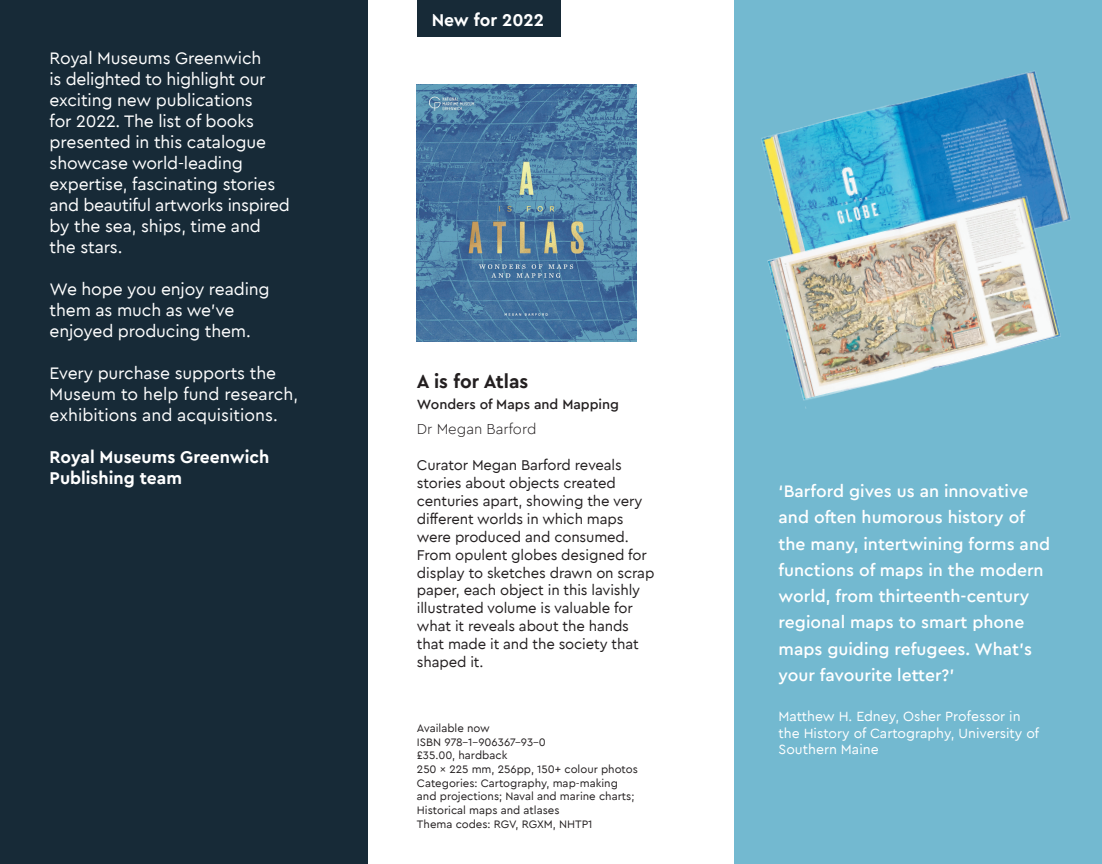
<style>
.page{position:relative;width:1102px;height:864px;background:#fff}
.page>*{position:absolute;margin:0;border:0;box-sizing:border-box;transform-origin:0 0}
.t1{font:700 19.25px "Cera PRO";color:#231f20}
.t2{font:17.5px/21px "Cera PRO";letter-spacing:-.01em;color:#fff}
.t3{font:500 17.5px/26.2px "Cera PRO";color:#fff}
.t4{font:700 17.5px/21px "Cera PRO";color:#fff}
.t5{font:14.88px/17.8px "Cera PRO";letter-spacing:-.01em;color:#231f20}
.t6{font:300 14.88px "Cera PRO";color:#231f20}
.t7{font:14px/16.8px "Cera PRO";color:#fff}
.t8{font:500 14px "Cera PRO";color:#231f20}
.t9{font:11.38px/13.7px "Cera PRO";color:#231f20}
</style>
<div class="page">
<div style="left:734px;top:0;width:367px;height:863px;background:#73b9d0"></div>
<img style="left:416px;top:84px;width:221px;height:257px">
<div style="left:417px;top:0;width:144px;height:36px;background:#172a37"></div>
<img style="left:761px;top:70px;width:310px;height:148px">
<div style="left:0;top:0;width:367px;height:863px;background:#172a37"></div>
<img style="left:763px;top:188px;width:307px;height:221px">
<p class="t2" style="left:50px;top:47px;width:242px">Royal Museums Greenwich<br>is delighted to highlight our exciting new publications<br>for 2022. The list of books presented in this catalogue showcase world-leading expertise, fascinating stories and beautiful artworks inspired by the sea, ships, time and the stars.</p>
<p class="t2" style="left:50px;top:278px;width:222px">We hope you enjoy reading them as much as we’ve enjoyed producing them.</p>
<p class="t2" style="left:50px;top:362px;width:250px">Every purchase supports the<br>Museum to help fund research, exhibitions and acquisitions.</p>
<p class="t4" style="left:50px;top:446px;width:221px">Royal Museums Greenwich<br>Publishing team</p>
<p class="t4" style="left:432px;top:9px;width:113px">New for 2022</p>
<p class="t1" style="left:417px;top:368px;width:113px">A is for Atlas</p>
<p class="t8" style="left:417px;top:395px;width:203px">Wonders of Maps and Mapping</p>
<p class="t6" style="left:417px;top:418px;width:121px">Dr Megan Barford</p>
<p class="t5" style="left:417px;top:455px;width:239px">Curator Megan Barford reveals stories about objects created centuries apart, showing the very different worlds in which maps were produced and consumed.<br>From opulent globes designed for display to sketches drawn on scrap paper, each object in this lavishly illustrated volume is valuable for what it reveals about the hands that made it and the society that shaped it.</p>
<p class="t9" style="left:417px;top:720px;width:222px">Available now<br>ISBN 978-1-906367-93-0<br>£35.00, hardback<br>250 x 225 mm, 256pp, 150+ colour photos<br>Categories: Cartography, map-making and projections; Naval and marine charts;<br>Historical maps and atlases<br>Thema codes: RGV, RGXM, NHTP1</p>
<p class="t3" style="left:778px;top:477px;width:273px">‘Barford gives us an innovative and often humorous history of the many, intertwining forms and functions of maps in the modern world, from thirteenth-century regional maps to smart phone maps guiding refugees. What’s your favourite letter?’</p>
<p class="t7" style="left:778px;top:706px;width:262px">Matthew H. Edney, Osher Professor in the History of Cartography, University of<br>Southern Maine</p>
</div>
